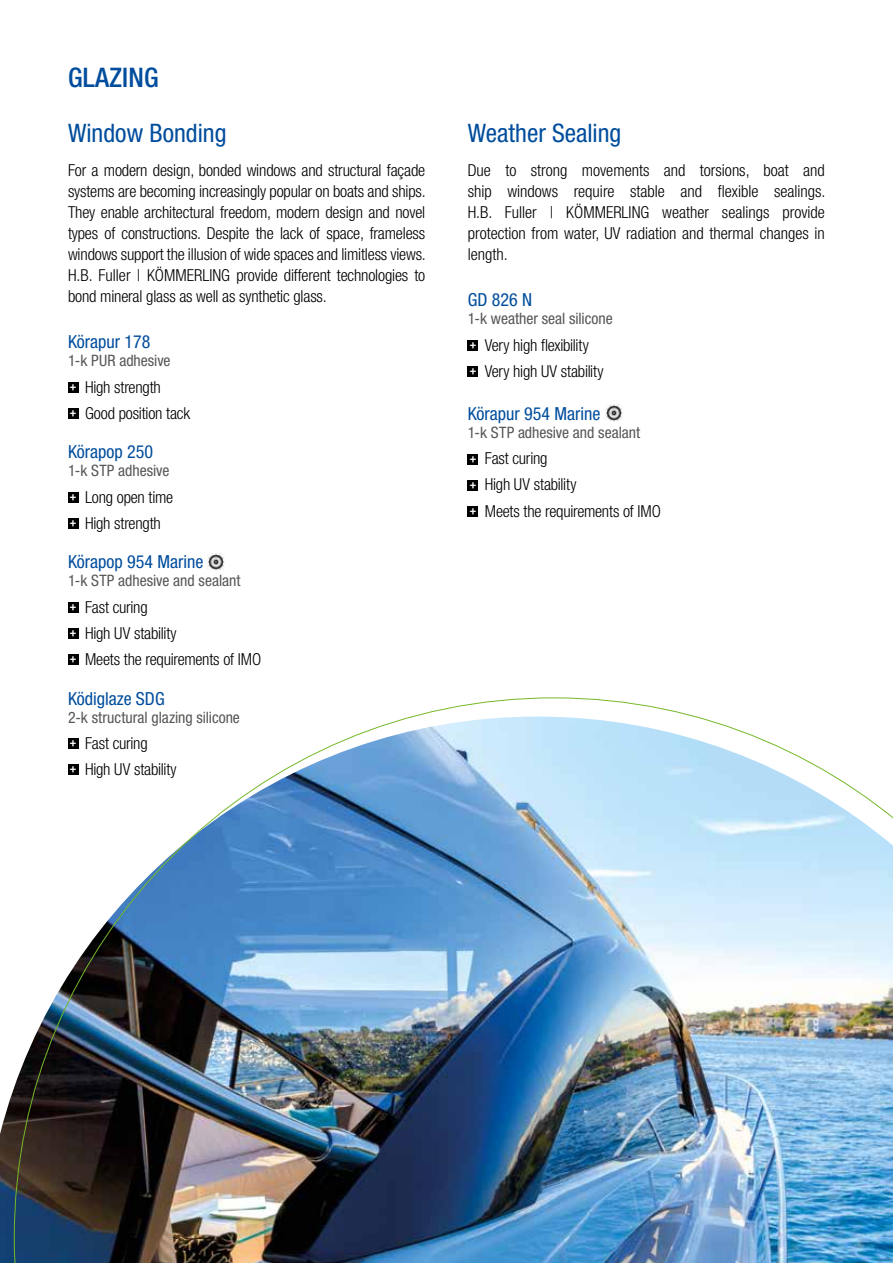
<style>
.page{position:relative;width:893px;height:1263px;background:#fff}
.page>*{position:absolute;margin:0;border:0;box-sizing:border-box;transform-origin:0 0}
.t1{font:500 condensed 27px "Helvetica Neue LT Std";letter-spacing:.01em;color:#004d9d}
.t2{font:condensed 25.5px "Helvetica Neue LT Std";color:#004d9d}
.t3{font:condensed 18px "Helvetica Neue LT Std";color:#004d9d}
.t4{font:300 condensed 16.5px/21px "Helvetica Neue LT Std";letter-spacing:-.01em;color:#000}
.t5{font:condensed 15.75px "Helvetica Neue LT Std";color:#575756}
.s1{font-family:"Calibri";font-weight:700;font-stretch:normal;font-size:13.05px;color:#fff}
</style>
<div class="page">
<img style="left:14px;top:697px;width:879px;height:566px">
<div style="left:68px;top:382px;width:10px;height:11px;background:#000"></div>
<div style="left:68px;top:408px;width:10px;height:11px;background:#000"></div>
<div style="left:68px;top:492px;width:10px;height:11px;background:#000"></div>
<div style="left:68px;top:518px;width:10px;height:11px;background:#000"></div>
<div style="left:68px;top:602px;width:10px;height:11px;background:#000"></div>
<div style="left:68px;top:628px;width:10px;height:11px;background:#000"></div>
<div style="left:68px;top:655px;width:10px;height:10px;background:#000"></div>
<div style="left:68px;top:738px;width:10px;height:11px;background:#000"></div>
<div style="left:68px;top:764px;width:10px;height:11px;background:#000"></div>
<div style="left:468px;top:340px;width:10px;height:11px;background:#000"></div>
<div style="left:468px;top:366px;width:10px;height:11px;background:#000"></div>
<div style="left:468px;top:454px;width:10px;height:10px;background:#000"></div>
<div style="left:468px;top:480px;width:10px;height:10px;background:#000"></div>
<div style="left:468px;top:506px;width:10px;height:11px;background:#000"></div>
<img style="left:208px;top:553px;width:17px;height:17px">
<img style="left:605px;top:405px;width:17px;height:17px">
<h1 class="t1" style="left:68px;top:62px;width:92px">GLAZING</h1>
<h2 class="t2" style="left:68px;top:119px;width:160px">Window Bonding</h2>
<p class="t4" style="left:68px;top:160px;width:359px;text-align:justify">For a modern design, bonded windows and structural façade systems are becoming increasingly popular on boats and ships.<br>They enable architectural freedom, modern design and novel types of constructions. Despite the lack of space, frameless windows support the illusion of wide spaces and limitless views.<br>H.B. Fuller | KÖMMERLING provide different technologies to bond mineral glass as well as synthetic glass.</p>
<p class="t3" style="left:68px;top:332px;width:84px">Körapur 178</p>
<p class="t5" style="left:68px;top:352px;width:104px">1-k PUR adhesive</p>
<p class="t4" style="left:70px;top:374px;width:122px;line-height:26.2px"><span class="s1">+</span> High strength<br><span class="s1">+</span> Good position tack</p>
<p class="t3" style="left:68px;top:442px;width:87px">Körapop 250</p>
<p class="t5" style="left:68px;top:462px;width:103px">1-k STP adhesive</p>
<p class="t4" style="left:70px;top:483px;width:105px;line-height:26.2px"><span class="s1">+</span> Long open time <span class="s1">+</span> High strength</p>
<p class="t3" style="left:68px;top:552px;width:137px">Körapop 954 Marine</p>
<p class="t5" style="left:68px;top:572px;width:174px">1-k STP adhesive and sealant</p>
<p class="t4" style="left:70px;top:593px;width:193px;line-height:26.2px"><span class="s1">+</span> Fast curing<br><span class="s1">+</span> High UV stability<br><span class="s1">+</span> Meets the requirements of IMO</p>
<p class="t3" style="left:68px;top:688px;width:98px">Ködiglaze SDG</p>
<p class="t5" style="left:68px;top:708px;width:173px">2-k structural glazing silicone</p>
<p class="t4" style="left:70px;top:730px;width:108px;line-height:26.2px"><span class="s1">+</span> Fast curing<br><span class="s1">+</span> High UV stability</p>
<h2 class="t2" style="left:468px;top:119px;width:155px">Weather Sealing</h2>
<p class="t4" style="left:468px;top:160px;width:359px;text-align:justify">Due to strong movements and torsions, boat and ship windows require stable and flexible sealings.<br>H.B. Fuller | KÖMMERLING weather sealings provide protection from water, UV radiation and thermal changes in length.</p>
<p class="t3" style="left:468px;top:290px;width:66px">GD 826 N</p>
<p class="t5" style="left:468px;top:310px;width:147px">1-k weather seal silicone</p>
<p class="t4" style="left:470px;top:332px;width:135px;line-height:26.2px"><span class="s1">+</span> Very high flexibility<br><span class="s1">+</span> Very high UV stability</p>
<p class="t3" style="left:468px;top:403px;width:134px">Körapur 954 Marine</p>
<p class="t5" style="left:468px;top:423px;width:174px">1-k STP adhesive and sealant</p>
<p class="t4" style="left:470px;top:445px;width:193px;line-height:26.2px"><span class="s1">+</span> Fast curing<br><span class="s1">+</span> High UV stability<br><span class="s1">+</span> Meets the requirements of IMO</p>
</div>
